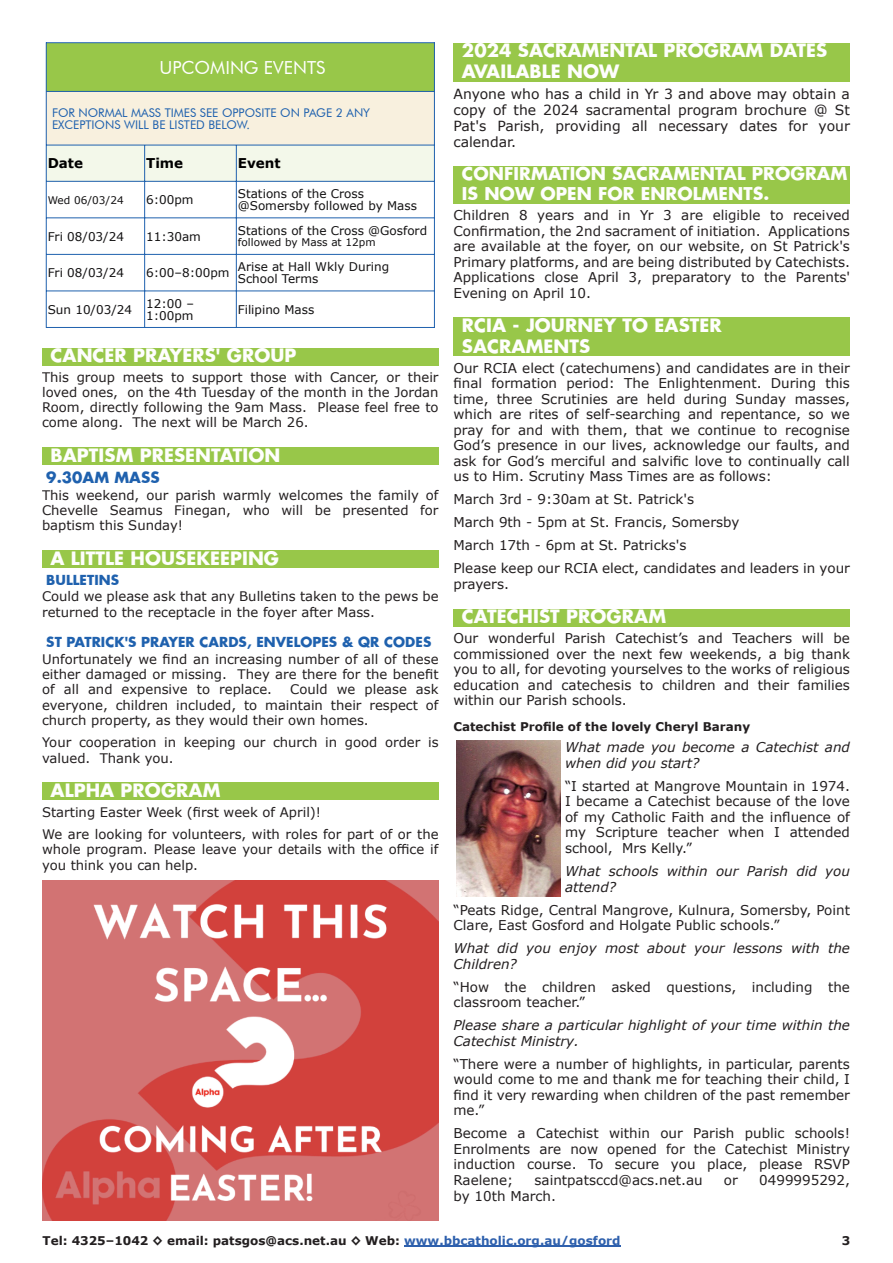
<style>
.page{position:relative;width:893px;height:1263px;background:#fff}
.page>*{position:absolute;margin:0;border:0;box-sizing:border-box;transform-origin:0 0}
.t1{font:700 18px/20.7px "Futura";letter-spacing:.005em;color:#fefefd}
.t2{font:18px "Futura BT";color:#fff}
.t3{font:700 17.25px/19.8px "Futura";letter-spacing:.005em;color:#fefefd}
.t4{font:700 15px "Futura";letter-spacing:.005em;color:#1f61ae}
.t5{font:13.95px/16px "Verdana";color:#231f20;text-align:justify}
.t6{font:13.5px/15.6px "Verdana";color:#231f20;text-align:justify}
.t7{font:italic 13.5px/15.6px "Verdana";color:#231f20}
.t8{font:700 13.5px "Futura";letter-spacing:.005em;color:#1f61ae}
.t9{font:700 13.5px "Verdana";color:#000}
.t10{font:13.2px/15.1px "Verdana";color:#231f20;text-align:justify}
.t11{font:12px/12px "Verdana";color:#121112}
.t12{font:700 12px "Verdana";color:#231f20}
.t13{font:12px/12px "Futura BT";color:#1f61ae}
.t14{font:10.5px "Verdana";color:#121112}
.s1{color:#2e60ad}
</style>
<div class="page">
<div style="left:42px;top:348px;width:397px;height:18px;background:#98c749"></div>
<div style="left:42px;top:447px;width:397px;height:18px;background:#98c749"></div>
<div style="left:42px;top:550px;width:397px;height:18px;background:#98c749"></div>
<div style="left:42px;top:782px;width:397px;height:18px;background:#98c749"></div>
<div style="left:453px;top:43px;width:397px;height:39px;background:#98c749"></div>
<div style="left:453px;top:166px;width:397px;height:37px;background:#98c749"></div>
<div style="left:453px;top:317px;width:397px;height:39px;background:#98c749"></div>
<div style="left:453px;top:609px;width:397px;height:18px;background:#98c749"></div>
<img style="left:456px;top:740px;width:105px;height:156px">
<hr style="left:404px;top:1245px;width:217px;height:2px;background:#2e60ad">
<div style="left:46px;top:43px;width:388px;height:48px;background:#98c749"></div>
<div style="left:46px;top:91px;width:388px;height:54px;background:#f8f0de"></div>
<div style="left:46px;top:145px;width:388px;height:36px;background:#f3f8ea"></div>
<hr style="left:46px;top:42px;width:1px;height:286px;background:#1f61ae">
<hr style="left:434px;top:42px;width:1px;height:286px;background:#1f61ae">
<hr style="left:144px;top:145px;width:1px;height:182px;background:#1f61ae">
<hr style="left:236px;top:145px;width:1px;height:182px;background:#1f61ae">
<hr style="left:46px;top:42px;width:388px;height:1px;background:#1f61ae">
<hr style="left:46px;top:91px;width:388px;height:1px;background:#1f61ae">
<hr style="left:46px;top:145px;width:388px;height:1px;background:#1f61ae">
<hr style="left:46px;top:181px;width:388px;height:1px;background:#1f61ae">
<hr style="left:46px;top:217px;width:388px;height:1px;background:#1f61ae">
<hr style="left:46px;top:254px;width:388px;height:1px;background:#1f61ae">
<hr style="left:46px;top:291px;width:388px;height:1px;background:#1f61ae">
<hr style="left:46px;top:327px;width:388px;height:1px;background:#1f61ae">
<img style="left:43px;top:880px;width:396px;height:340px">
<h1 class="t1" style="left:462px;top:42px;width:367px">2024 SACRAMENTAL PROGRAM DATES<br>AVAILABLE NOW</h1>
<p class="t5" style="left:453px;top:87px;width:398px">Anyone who has a child in Yr 3 and above may obtain a copy of the 2024 sacramental program brochure @ St Pat's Parish, providing all necessary dates for your calendar.</p>
<p class="t3" style="left:462px;top:165px;width:387px">CONFIRMATION SACRAMENTAL PROGRAM<br>IS NOW OPEN FOR ENROLMENTS.</p>
<p class="t6" style="left:453px;top:208px;width:398px">Children 8 years and in Yr 3 are eligible to received Confirmation, the 2nd sacrament of initiation. Applications are available at the foyer, on our website, on St Patrick's Primary platforms, and are being distributed by Catechists.<br>Applications close April 3, preparatory to the Parents' Evening on April 10.</p>
<h1 class="t1" style="left:462px;top:316px;width:261px">RCIA - JOURNEY TO EASTER<br>SACRAMENTS</h1>
<p class="t6" style="left:453px;top:361px;width:398px">Our RCIA elect (catechumens) and candidates are in their final formation period: The Enlightenment. During this time, three Scrutinies are held during Sunday masses, which are rites of self-searching and repentance, so we pray for and with them, that we continue to recognise God’s presence in our lives, acknowledge our faults, and ask for God’s merciful and salvific love to continually call us to Him. Scrutiny Mass Times are as follows:</p>
<p class="t6" style="left:453px;top:489px;width:398px;line-height:23px;text-align:left">March 3rd - 9:30am at St. Patrick's<br>March 9th - 5pm at St. Francis, Somersby<br>March 17th - 6pm at St. Patricks's<br>Please keep our RCIA elect, candidates and leaders in your</p>
<p class="t6" style="left:453px;top:577px;width:57px">prayers.</p>
<h1 class="t1" style="left:462px;top:607px;width:206px">CATECHIST PROGRAM</h1>
<p class="t6" style="left:453px;top:632px;width:398px">Our wonderful Parish Catechist’s and Teachers will be commissioned over the next few weekends, a big thank you to all, for devoting yourselves to the works of religious education and catechesis to children and their families within our Parish schools.</p>
<p class="t12" style="left:453px;top:722px;width:298px">Catechist Profile of the lovely Cheryl Barany</p>
<p class="t7" style="left:565px;top:741px;width:286px">What made you become a Catechist and when did you start?</p>
<p class="t6" style="left:565px;top:779px;width:286px">“I started at Mangrove Mountain in 1974.<br>I became a Catechist because of the love of my Catholic Faith and the influence of my Scripture teacher when I attended school, Mrs Kelly.”</p>
<p class="t7" style="left:565px;top:864px;width:286px">What schools within our Parish did you attend?</p>
<p class="t6" style="left:453px;top:903px;width:398px">“Peats Ridge, Central Mangrove, Kulnura, Somersby, Point<br>Clare, East Gosford and Holgate Public schools.”</p>
<p class="t7" style="left:453px;top:942px;width:398px">What did you enjoy most about your lessons with the<br>Children?</p>
<p class="t6" style="left:453px;top:980px;width:398px">“How the children asked questions, including the classroom teacher.”</p>
<p class="t7" style="left:453px;top:1019px;width:398px">Please share a particular highlight of your time within the<br>Catechist Ministry.</p>
<p class="t6" style="left:453px;top:1057px;width:398px">“There were a number of highlights, in particular, parents would come to me and thank me for teaching their child, I find it very rewarding when children of the past remember me.”</p>
<p class="t6" style="left:453px;top:1127px;width:398px">Become a Catechist within our Parish public schools!<br>Enrolments are now opened for the Catechist Ministry induction course. To secure you place, please RSVP Raelene;</p>
<h1 class="t2" style="left:159px;top:60px;width:167px">UPCOMING EVENTS</h1>
<p class="t13" style="left:52px;top:108px;width:320px">FOR NORMAL MASS TIMES SEE OPPOSITE ON PAGE 2 ANY<br>EXCEPTIONS WILL BE LISTED BELOW.</p>
<p class="t9" style="left:48px;top:158px;width:37px">Date</p>
<p class="t9" style="left:146px;top:158px;width:39px">Time</p>
<p class="t9" style="left:238px;top:158px;width:44px">Event</p>
<p class="t14" style="left:48px;top:196px;width:77px">Wed 06/03/24</p>
<p class="t11" style="left:146px;top:195px;width:49px">6:00pm</p>
<p class="t11" style="left:238px;top:189px;width:181px">Stations of the Cross @Somersby followed by Mass</p>
<p class="t11" style="left:48px;top:231px;width:78px">Fri 08/03/24</p>
<p class="t11" style="left:146px;top:231px;width:56px">11:30am</p>
<p class="t11" style="left:238px;top:226px;width:191px">Stations of the Cross @Gosford</p>
<p class="t14" style="left:238px;top:238px;width:139px">followed by Mass at 12pm</p>
<p class="t11" style="left:48px;top:268px;width:78px">Fri 08/03/24</p>
<p class="t11" style="left:146px;top:268px;width:85px">6:00–8:00pm</p>
<p class="t11" style="left:238px;top:262px;width:153px">Arise at Hall Wkly During<br>School Terms</p>
<p class="t11" style="left:48px;top:304px;width:86px">Sun 10/03/24</p>
<p class="t11" style="left:146px;top:298px;width:49px">12:00 –<br>1:00pm</p>
<p class="t11" style="left:238px;top:304px;width:78px">Filipino Mass</p>
<h1 class="t1" style="left:51px;top:347px;width:247px">CANCER PRAYERS' GROUP</h1>
<p class="t10" style="left:42px;top:371px;width:398px">This group meets to support those with Cancer, or their loved ones, on the 4th Tuesday of the month in the Jordan Room, directly following the 9am Mass. Please feel free to come along. The next will be March 26.</p>
<h1 class="t1" style="left:51px;top:446px;width:231px">BAPTISM PRESENTATION</h1>
<p class="t4" style="left:46px;top:471px;width:115px">9.30AM MASS</p>
<p class="t10" style="left:42px;top:489px;width:398px">This weekend, our parish warmly welcomes the family of Chevelle Seamus Finegan, who will be presented for baptism this Sunday!</p>
<h1 class="t1" style="left:51px;top:549px;width:230px">A LITTLE HOUSEKEEPING</h1>
<p class="t8" style="left:46px;top:573px;width:74px">BULLETINS</p>
<p class="t10" style="left:42px;top:590px;width:398px">Could we please ask that any Bulletins taken to the pews be returned to the receptacle in the foyer after Mass.</p>
<p class="t8" style="left:46px;top:636px;width:386px">ST PATRICK'S PRAYER CARDS, ENVELOPES &amp; QR CODES</p>
<p class="t10" style="left:42px;top:653px;width:398px">Unfortunately we find an increasing number of all of these either damaged or missing. They are there for the benefit of all and expensive to replace.</p>
<p class="t10" style="left:42px;top:683px;width:398px;text-indent:248px">Could we please ask everyone, children included, to maintain their respect of church property, as they would their own homes.</p>
<p class="t10" style="left:42px;top:736px;width:398px">Your cooperation in keeping our church in good order is valued. Thank you.</p>
<h1 class="t1" style="left:51px;top:781px;width:171px">ALPHA PROGRAM</h1>
<p class="t10" style="left:42px;top:801px;width:398px;line-height:22.6px">Starting Easter Week (first week of April)!<br>We are looking for volunteers, with roles for part of or the</p>
<p class="t10" style="left:42px;top:843px;width:398px">whole program. Please leave your details with the office if you think you can help.</p>
<p class="t6" style="left:534px;top:1173px;width:170px">saintpatsccd@acs.net.au</p>
<p class="t6" style="left:724px;top:1173px;width:15px">or</p>
<p class="t6" style="left:759px;top:1173px;width:92px">0499995292,</p>
<p class="t6" style="left:453px;top:1189px;width:104px">by 10th March.</p>
<p class="t12" style="left:43px;top:1235px;width:580px">Tel: 4325–1042 ◊ email: patsgos@acs.net.au ◊ Web: <span class="s1">www.bbcatholic.org.au/gosford</span></p>
<p class="t12" style="left:842px;top:1235px;width:10px">3</p>
</div>
